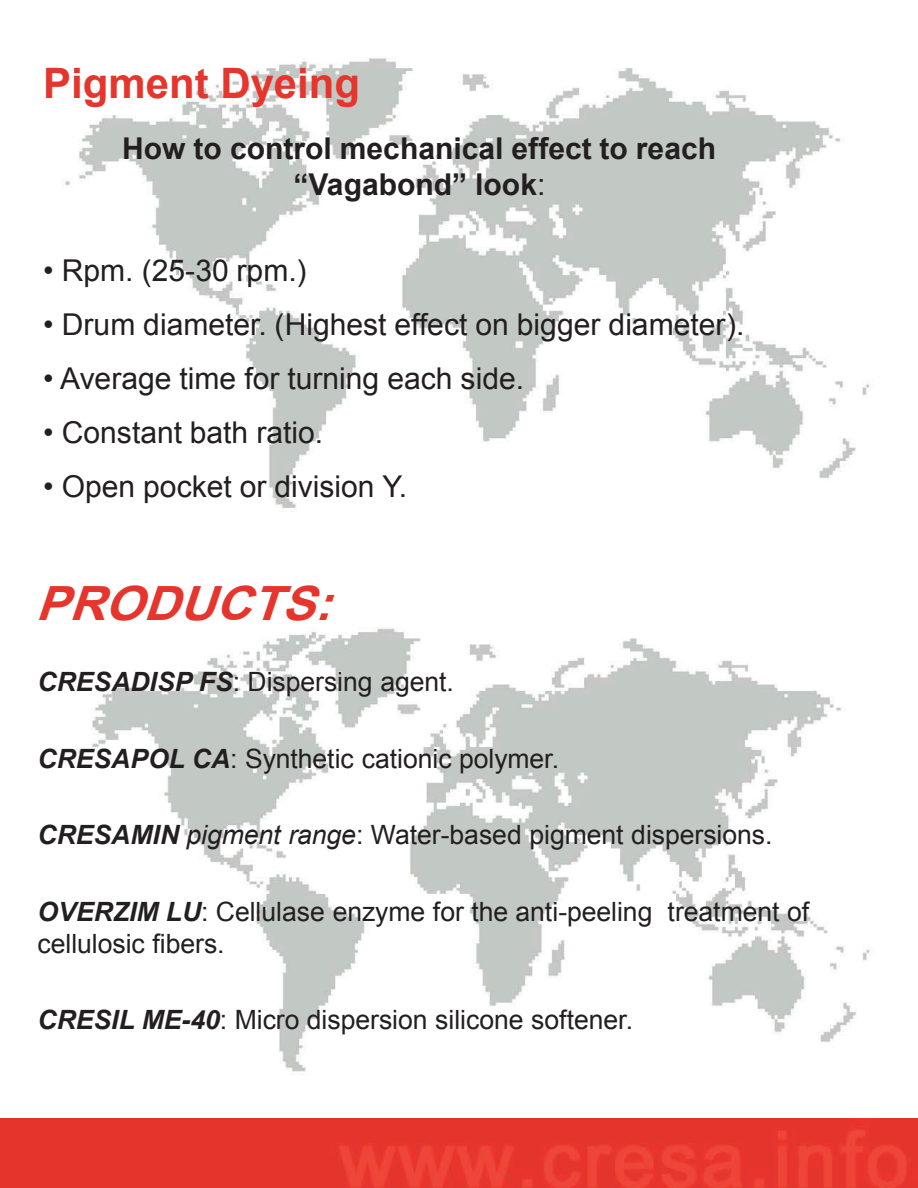
<style>
.page{position:relative;width:918px;height:1188px;background:#fff}
.page>*{position:absolute;margin:0;border:0;box-sizing:border-box;transform-origin:0 0}
.t1{font:italic 700 47.25px "Arial";color:#e5352c;scale:1.05 1}
.t2{font:700 42px "Arial";color:#e5352c}
.t3{font:30px "Arial";color:#231f20}
.t4{font:700 30px/36px "Arial";color:#231f20;text-align:center}
.t5{font:26.55px/32px "Arial";color:#231f20}
.s1{font-weight:400}
.s2{font-weight:700;font-style:italic}
.s3{font-style:italic}
</style>
<div class="page">
<img style="left:0;top:1119px;width:918px;height:69px">
<img style="left:65px;top:58px;width:809px;height:454px">
<img style="left:78px;top:627px;width:796px;height:448px">
<h2 class="t2" style="left:43px;top:56px;width:318px">Pigment Dyeing</h2>
<p class="t4" style="left:122px;top:131px;width:596px">How to control mechanical effect to reach “Vagabond” look<span class="s1">:</span></p>
<p class="t3" style="left:43px;top:251px;width:265px">• Rpm. (25-30 rpm.)</p>
<p class="t3" style="left:43px;top:305px;width:703px">• Drum diameter. (Highest effect on bigger diameter).</p>
<p class="t3" style="left:43px;top:359px;width:482px">• Average time for turning each side.</p>
<p class="t3" style="left:43px;top:413px;width:282px">• Constant bath ratio.</p>
<p class="t3" style="left:43px;top:467px;width:366px">• Open pocket or division Y.</p>
<h1 class="t1" style="left:35px;top:572px;width:304px">PRODUCTS:</h1>
<p class="t5" style="left:38px;top:666px;width:418px"><span class="s2">CRESADISP FS</span>: Dispersing agent.</p>
<p class="t5" style="left:38px;top:743px;width:523px"><span class="s2">CRESAPOL CA</span>: Synthetic cationic polymer.</p>
<p class="t5" style="left:38px;top:819px;width:737px"><span class="s2">CRESAMIN</span> <span class="s3">pigment range</span>: Water-based pigment dispersions.</p>
<p class="t5" style="left:38px;top:896px;width:773px"><span class="s2">OVERZIM LU</span>: Cellulase enzyme for the anti-peeling treatment of cellulosic fibers.</p>
<p class="t5" style="left:38px;top:1004px;width:597px"><span class="s2">CRESIL ME-40</span>: Micro dispersion silicone softener.</p>
</div>
